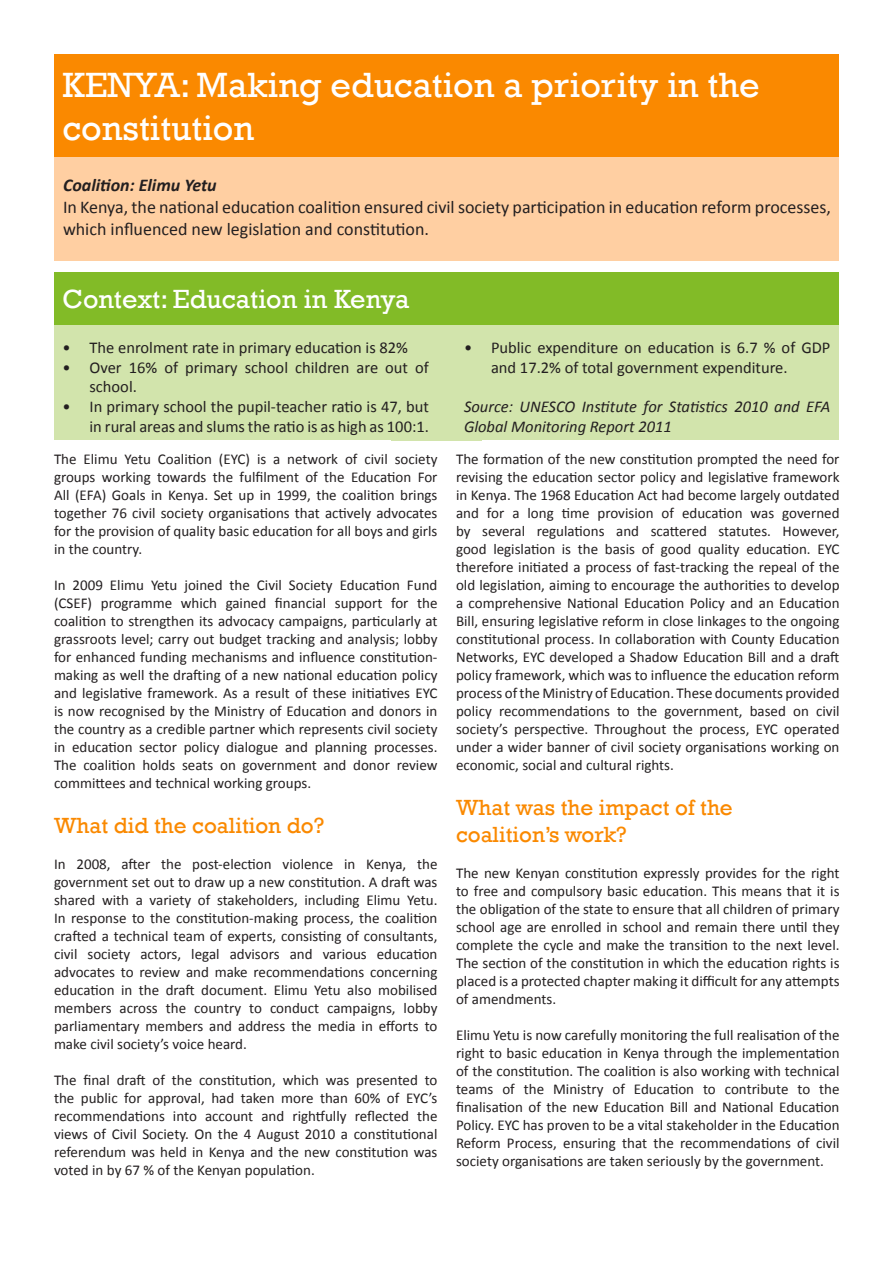
<style>
.page{position:relative;width:893px;height:1263px;background:#fff}
.page>*{position:absolute;margin:0;border:0;box-sizing:border-box;transform-origin:0 0}
.t1{font:36px/43.2px "Rockwell";color:#fff}
.t2{font:27px "Rockwell";color:#fff}
.t3{font:22.5px/27px "Rockwell";color:#fa8900}
.t4{font:18px/21.6px "Calibri";color:#231f20}
.t5{font:italic 700 18px "Calibri";color:#231f20}
.t6{font:16.5px/19.8px "Calibri";color:#231f20}
.t7{font:italic 16.5px/19.8px "Calibri";color:#231f20}
.t8{font:15px/18px "Calibri";color:#231f20;text-align:justify}
</style>
<div class="page">
<div style="left:54px;top:54px;width:785px;height:103px;background:#fa8900"></div>
<div style="left:54px;top:157px;width:785px;height:104px;background:#ffcfa2"></div>
<div style="left:391px;top:313px;width:90px;height:127px;background:#d2e4ac"></div>
<div style="left:54px;top:321px;width:383px;height:119px;background:#d2e4ac"></div>
<div style="left:455px;top:321px;width:384px;height:119px;background:#d2e4ac"></div>
<div style="left:54px;top:272px;width:785px;height:53px;background:#82bb27"></div>
<h1 class="t1" style="left:63px;top:63px;width:699px">KENYA: Making education a priority in the constitution</h1>
<p class="t5" style="left:63px;top:174px;width:155px">Coalition: Elimu Yetu</p>
<p class="t4" style="left:63px;top:196px;width:769px">In Kenya, the national education coalition ensured civil society participation in education reform processes, which influenced new legislation and constitution.</p>
<h2 class="t2" style="left:63px;top:283px;width:348px">Context: Education in Kenya</h2>
<p class="t6" style="left:63px;top:337px;width:347px">• The enrolment rate in primary education is 82%</p>
<p class="t6" style="left:90px;top:357px;width:341px;text-indent:-27px">• Over 16% of primary school children are out of school.</p>
<p class="t6" style="left:63px;top:397px;width:368px;text-align:right">• In primary school the pupil-teacher ratio is 47, but in rural areas and slums the ratio is as high as 100:1.</p>
<p class="t8" style="left:54px;top:450px;width:385px">The Elimu Yetu Coalition (EYC) is a network of civil society groups working towards the fulfilment of the Education For All (EFA) Goals in Kenya. Set up in 1999, the coalition brings together 76 civil society organisations that actively advocates for the provision of quality basic education for all boys and girls in the country.</p>
<p class="t8" style="left:54px;top:576px;width:385px">In 2009 Elimu Yetu joined the Civil Society Education Fund (CSEF) programme which gained financial support for the coalition to strengthen its advocacy campaigns, particularly at grassroots level; carry out budget tracking and analysis; lobby for enhanced funding mechanisms and influence constitution&shy;making as well the drafting of a new national education policy and legislative framework. As a result of these initiatives EYC is now recognised by the Ministry of Education and donors in the country as a credible partner which represents civil society in education sector policy dialogue and planning processes.<br>The coalition holds seats on government and donor review committees and technical working groups.</p>
<h3 class="t3" style="left:54px;top:812px;width:272px">What did the coalition do?</h3>
<p class="t8" style="left:54px;top:855px;width:385px">In 2008, after the post-election violence in Kenya, the government set out to draw up a new constitution. A draft was shared with a variety of stakeholders, including Elimu Yetu.<br>In response to the constitution-making process, the coalition crafted a technical team of experts, consisting of consultants, civil society actors, legal advisors and various education advocates to review and make recommendations concerning education in the draft document. Elimu Yetu also mobilised members across the country to conduct campaigns, lobby parliamentary members and address the media in efforts to make civil society’s voice heard.</p>
<p class="t8" style="left:54px;top:1071px;width:385px">The final draft of the constitution, which was presented to the public for approval, had taken more than 60% of EYC’s recommendations into account and rightfully reflected the views of Civil Society. On the 4 August 2010 a constitutional referendum was held in Kenya and the new constitution was voted in by 67 % of the Kenyan population.</p>
<p class="t6" style="left:491px;top:337px;width:341px;text-indent:-27px">• Public expenditure on education is 6.7 % of GDP and 17.2% of total government expenditure.</p>
<p class="t7" style="left:464px;top:396px;width:368px">Source: UNESCO Institute for Statistics 2010 and EFA<br>Global Monitoring Report 2011</p>
<p class="t8" style="left:456px;top:450px;width:385px">The formation of the new constitution prompted the need for revising the education sector policy and legislative framework in Kenya. The 1968 Education Act had become largely outdated and for a long time provision of education was governed by several regulations and scattered statutes. However, good legislation is the basis of good quality education. EYC therefore initiated a process of fast-tracking the repeal of the old legislation, aiming to encourage the authorities to develop a comprehensive National Education Policy and an Education Bill, ensuring legislative reform in close linkages to the ongoing constitutional process. In collaboration with County Education Networks, EYC developed a Shadow Education Bill and a draft policy framework, which was to influence the education reform process of the Ministry of Education. These documents provided policy recommendations to the government, based on civil society’s perspective. Throughout the process, EYC operated under a wider banner of civil society organisations working on economic, social and cultural rights.</p>
<h3 class="t3" style="left:456px;top:794px;width:278px">What was the impact of the coalition’s work?</h3>
<p class="t8" style="left:456px;top:864px;width:385px">The new Kenyan constitution expressly provides for the right to free and compulsory basic education. This means that it is the obligation of the state to ensure that all children of primary school age are enrolled in school and remain there until they complete the cycle and make the transition to the next level.<br>The section of the constitution in which the education rights is placed is a protected chapter making it difficult for any attempts of amendments.</p>
<p class="t8" style="left:456px;top:1026px;width:385px">Elimu Yetu is now carefully monitoring the full realisation of the right to basic education in Kenya through the implementation of the constitution. The coalition is also working with technical teams of the Ministry of Education to contribute to the finalisation of the new Education Bill and National Education Policy. EYC has proven to be a vital stakeholder in the Education Reform Process, ensuring that the recommendations of civil society organisations are taken seriously by the government.</p>
</div>
